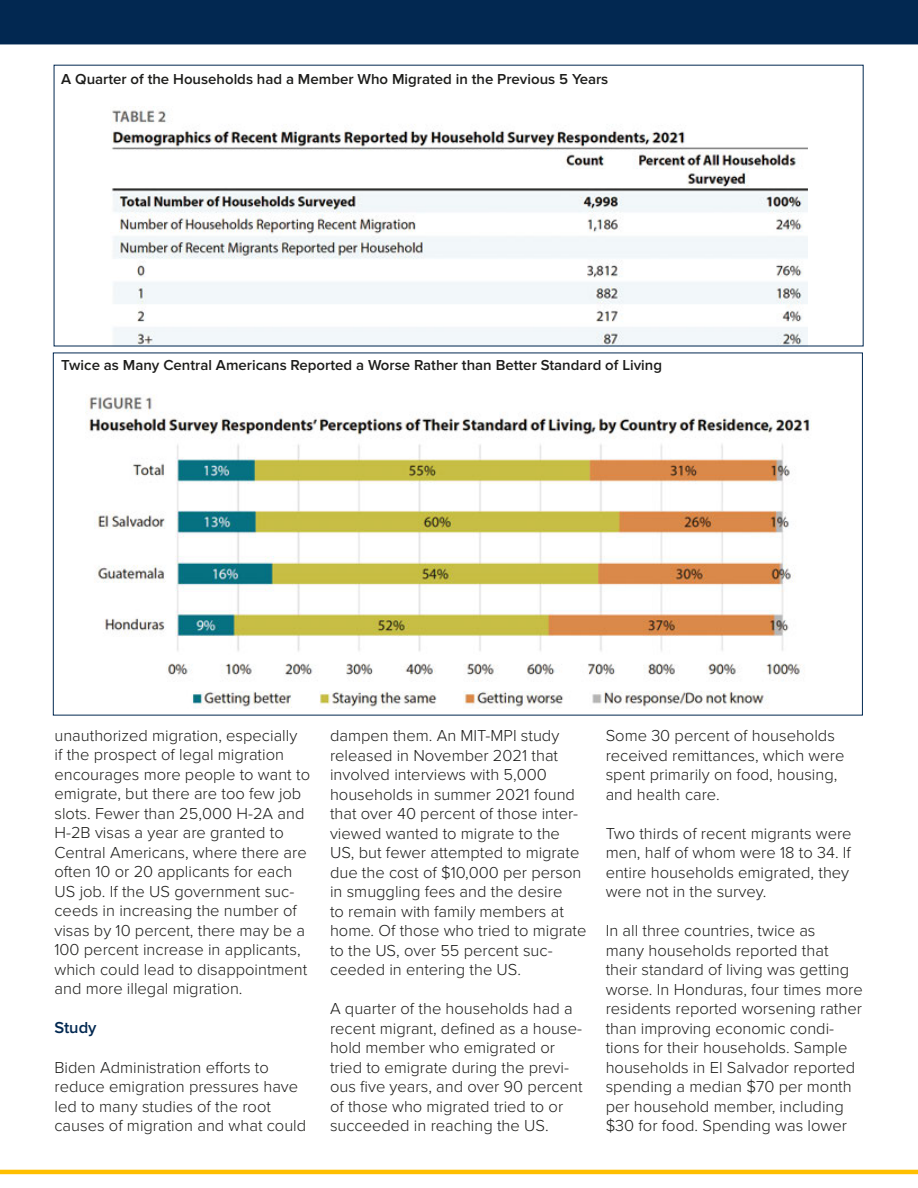
<style>
.page{position:relative;width:918px;height:1188px;background:#fff}
.page>*{position:absolute;margin:0;border:0;box-sizing:border-box;transform-origin:0 0}
.Body_Text{font:300 16.5px/19.5px "Proxima Nova";color:#1d1d1b}
.Body_Text-2{font:600 16.5px "Proxima Nova";color:#022851}
.Article_Body__Palati{font:600 15px "Proxima Nova";color:#1d1d1b}
</style>
<div class="page">
<hr style="left:0;top:1170px;width:918px;height:4px;background:#ffbf00">
<div style="left:0;top:0;width:918px;height:44px;background:#022851"></div>
<img style="left:111px;top:107px;width:696px;height:237px">
<img style="left:85px;top:395px;width:726px;height:314px">
<p class="Article_Body__Palati" style="left:61px;top:70px;width:549px">A Quarter of the Households had a Member Who Migrated in the Previous 5 Years</p>
<p class="Article_Body__Palati" style="left:61px;top:357px;width:602px">Twice as Many Central Americans Reported a Worse Rather than Better Standard of Living</p>
<p class="Body_Text" style="left:54px;top:726px;width:257px">unauthorized migration, especially<br>if the prospect of legal migration encourages more people to want to emigrate, but there are too few job slots. Fewer than 25,000 H-2A and H-2B visas a year are granted to Central Americans, where there are often 10 or 20 applicants for each US job. If the US government suc&shy;ceeds in increasing the number of visas by 10 percent, there may be a 100 percent increase in applicants, which could lead to disappointment and more illegal migration.</p>
<p class="Body_Text-2" style="left:54px;top:1019px;width:44px">Study</p>
<p class="Body_Text" style="left:54px;top:1058px;width:253px">Biden Administration efforts to reduce emigration pressures have led to many studies of the root causes of migration and what could</p>
<p class="Body_Text" style="left:330px;top:726px;width:258px">dampen them. An MIT-MPI study released in November 2021 that involved interviews with 5,000 households in summer 2021 found that over 40 percent of those inter&shy;viewed wanted to migrate to the<br>US, but fewer attempted to migrate due the cost of $10,000 per person in smuggling fees and the desire<br>to remain with family members at home. Of those who tried to migrate to the US, over 55 percent suc&shy;ceeded in entering the US.</p>
<p class="Body_Text" style="left:330px;top:999px;width:254px">A quarter of the households had a recent migrant, defined as a house&shy;hold member who emigrated or tried to emigrate during the previ&shy;ous five years, and over 90 percent of those who migrated tried to or succeeded in reaching the US.</p>
<p class="Body_Text" style="left:606px;top:726px;width:240px">Some 30 percent of households received remittances, which were spent primarily on food, housing, and health care.</p>
<p class="Body_Text" style="left:606px;top:824px;width:247px">Two thirds of recent migrants were men, half of whom were 18 to 34. If entire households emigrated, they were not in the survey.</p>
<p class="Body_Text" style="left:606px;top:921px;width:259px">In all three countries, twice as<br>many households reported that their standard of living was getting worse. In Honduras, four times more residents reported worsening rather than improving economic condi&shy;tions for their households. Sample households in El Salvador reported spending a median $70 per month per household member, including $30 for food. Spending was lower</p>
</div>
